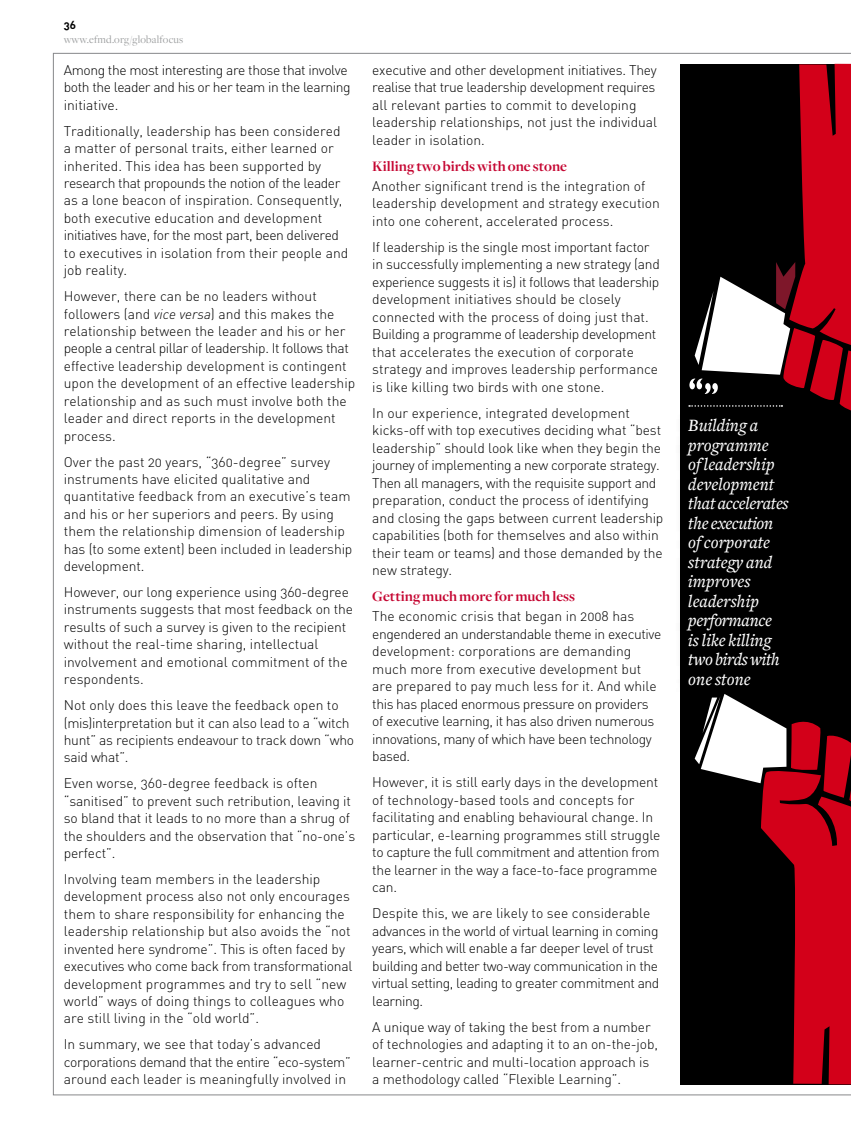
<style>
.page{position:relative;width:851px;height:1127px;background:#fff}
.page>*{position:absolute;margin:0;border:0;box-sizing:border-box;transform-origin:0 0}
.t1{font:italic 500 18px/19.5px "Freight Text";color:#fff}
.t2{font:700 15px "Freight Disp";color:#c50531}
.t3{font:13.8px/17.4px "DIN Light Alternate";letter-spacing:-.01em;color:#000}
.t4{font:13.8px/17.5px "DIN Light Alternate";letter-spacing:-.03em;color:#000}
.t5{font:11.25px "Freight Disp";letter-spacing:.02em;color:#9c9e9f}
.t6{font:11.25px "DIN Bold Alternate";color:#000}
.s1{font-family:"DINOT";font-weight:300;font-style:italic}
</style>
<div class="page">
<div style="left:680px;top:64px;width:170px;height:1020px;background:#000"></div>
<div style="left:674px;top:405px;width:127px;height:294px;background:#000"></div>
<svg style="left:694px;top:694px;width:156px;height:390px"></svg>
<svg style="left:689px;top:64px;width:161px;height:346px"></svg>
<p class="t6" style="left:64px;top:18px;width:14px">36</p>
<p class="t5" style="left:64px;top:33px;width:121px">www.efmd.org/globalfocus</p>
<p class="t4" style="left:64px;top:61px;width:288px">Among the most interesting are those that involve both the leader and his or her team in the learning initiative.</p>
<p class="t3" style="left:64px;top:122px;width:286px">Traditionally, leadership has been considered a matter of personal traits, either learned or inherited. This idea has been supported by research that propounds the notion of the leader as a lone beacon of inspiration. Consequently, both executive education and development initiatives have, for the most part, been delivered to executives in isolation from their people and job reality.</p>
<p class="t3" style="left:64px;top:287px;width:293px">H owever, there can be no leaders without followers (and <span class="s1">vice versa</span>) and this makes the relationship between the leader and his or her people a central pillar of leadership. It follows that effective leadership development is contingent upon the development of an effective leadership relationship and as such must involve both the leader and direct reports in the development process.</p>
<p class="t3" style="left:64px;top:453px;width:290px">Over the past 20 years, “360-degree” survey instruments have elicited qualitative and quantitative feedback from an executive’s team and his or her superiors and peers. By using them the relationship dimension of leadership has (to some extent) been included in leadership development.</p>
<p class="t3" style="left:64px;top:583px;width:291px">H owever, our long experience using 360-degree instruments suggests that most feedback on the results of such a survey is given to the recipient without the real-time sharing, intellectual involvement and emotional commitment of the respondents.</p>
<p class="t3" style="left:64px;top:696px;width:292px">N ot only does this leave the feedback open to (mis)interpretation but it can also lead to a “witch hunt” as recipients endeavour to track down “who said what”.</p>
<p class="t3" style="left:64px;top:774px;width:293px">Even worse, 360-degree feedback is often “sanitised” to prevent such retribution, leaving it so bland that it leads to no more than a shrug of the shoulders and the observation that “no-one’s perfect”.</p>
<p class="t3" style="left:64px;top:870px;width:290px">Involving team members in the leadership development process also not only encourages them to share responsibility for enhancing the leadership relationship but also avoids the “not invented here syndrome”. This is often faced by executives who come back from transformational development programmes and try to sell “new world” ways of doing things to colleagues who are still living in the “old world”.</p>
<p class="t3" style="left:64px;top:1035px;width:288px">In summary, we see that today’s advanced corporations demand that the entire “eco-system” around each leader is meaningfully involved in</p>
<p class="t3" style="left:372px;top:61px;width:286px">executive and other development initiatives. They realise that true leadership development requires all relevant parties to commit to developing leadership relationships, not just the individual leader in isolation.</p>
<p class="t2" style="left:372px;top:158px;width:196px">Killing two birds with one stone</p>
<p class="t3" style="left:372px;top:177px;width:289px">Another significant trend is the integration of leadership development and strategy execution into one coherent, accelerated process.</p>
<p class="t3" style="left:372px;top:238px;width:289px">If leadership is the single most important factor in successfully implementing a new strategy (and experience suggests it is) it follows that leadership development initiatives should be closely connected with the process of doing just that.<br>Building a programme of leadership development that accelerates the execution of corporate strategy and improves leadership performance is like killing two birds with one stone.</p>
<p class="t3" style="left:372px;top:404px;width:292px">In our experience, integrated development kicks-off with top executives deciding what “best leadership” should look like when they begin the journey of implementing a new corporate strategy.<br>Then all managers, with the requisite support and preparation, conduct the process of identifying and closing the gaps between current leadership capabilities (both for themselves and also within their team or teams) and those demanded by the new strategy.</p>
<p class="t2" style="left:372px;top:588px;width:204px">Getting much more for much less</p>
<p class="t4" style="left:372px;top:607px;width:290px">The economic crisis that began in 2008 has engendered an understandable theme in executive development: corporations are demanding much more from executive development but are prepared to pay much less for it. And while this has placed enormous pressure on providers of executive learning, it has also driven numerous innovations, many of which have been technology based.</p>
<p class="t3" style="left:372px;top:773px;width:289px">H owever, it is still early days in the development of technology-based tools and concepts for facilitating and enabling behavioural change. In particular, e-learning programmes still struggle to capture the full commitment and attention from the learner in the way a face-to-face programme can.</p>
<p class="t4" style="left:372px;top:904px;width:288px">Despite this, we are likely to see considerable advances in the world of virtual learning in coming years, which will enable a far deeper level of trust building and better two-way communication in the virtual setting, leading to greater commitment and learning.</p>
<p class="t3" style="left:372px;top:1018px;width:287px">A unique way of taking the best from a number of technologies and adapting it to an on-the-job, learner-centric and multi-location approach is a methodology called “Flexible Learning”.</p>
<h1 class="t1" style="left:688px;top:416px;width:102px">Building a programme<br>of leadership development that accelerates the execution of corporate strategy and improves leadership performance<br>is like killing two birds with one stone</h1>
</div>
